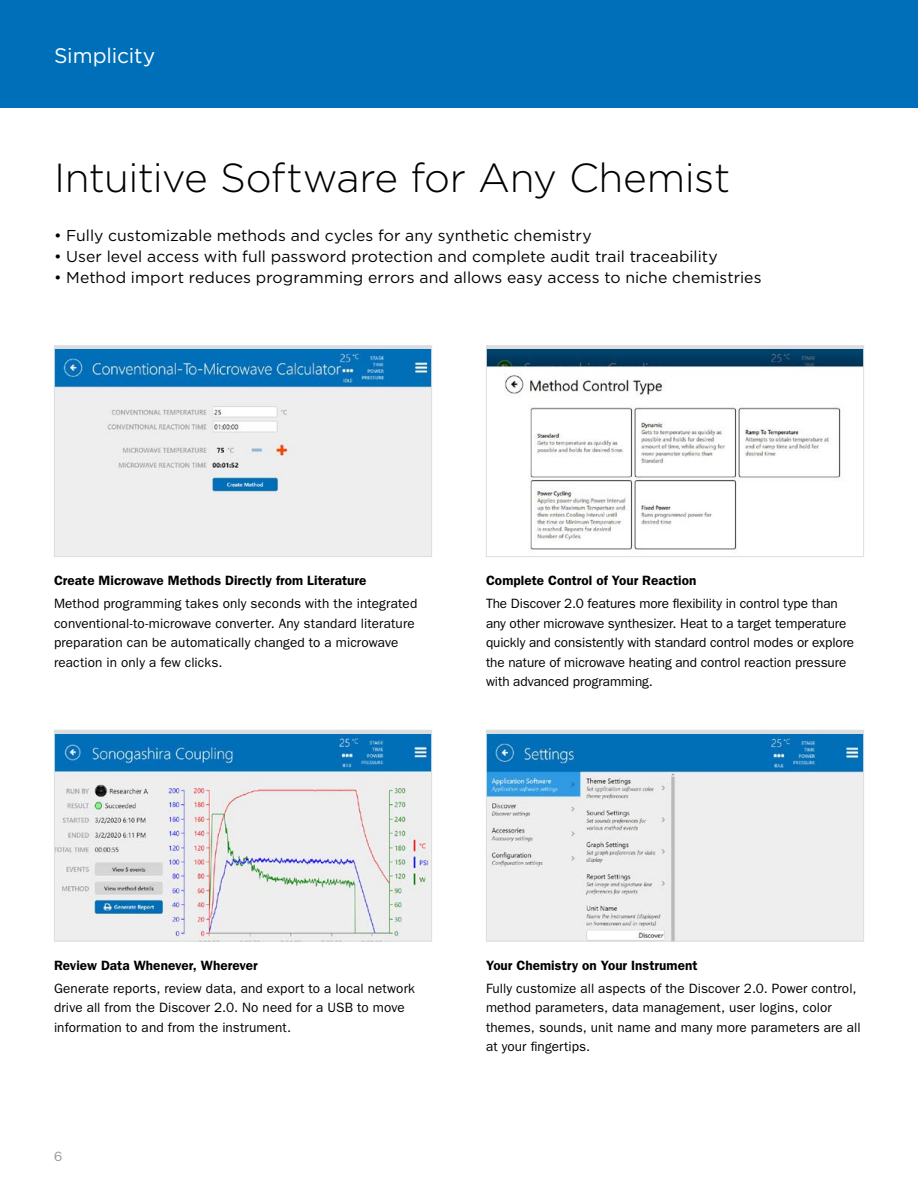
<style>
.page{position:relative;width:918px;height:1188px;background:#fff}
.page>*{position:absolute;margin:0;border:0;box-sizing:border-box;transform-origin:0 0}
.Subject_Headline{font:300 40.5px "Gotham HTF";letter-spacing:-.015em;color:#000}
.Page_Header__blue_ba{font:21px "Gotham HTF";letter-spacing:-.005em;color:#fff}
.Blue_Bullet_List__Go{font:15.75px "Gotham HTF";letter-spacing:.005em;color:#000}
.Paragraph_Copy{font:13.5px/19.5px "ITC Franklin Gothic Std";letter-spacing:.01em;color:#000}
.Paragraph_Header{font:13.5px/19.5px "ITC Franklin Gothic Std";letter-spacing:-.005em;color:#000}
.Paragraph_Header-2{font:600 13.5px "ITC Franklin Gothic Std";letter-spacing:.005em;color:#000}
.t1{font:13.5px "ITC Franklin Gothic Std";color:#939598}
</style>
<div class="page">
<img style="left:56px;top:350px;width:374px;height:205px">
<div style="left:54px;top:345px;width:378px;height:212px;border:1px solid #dcddde"></div>
<img style="left:56px;top:734px;width:374px;height:206px">
<div style="left:54px;top:730px;width:378px;height:212px;border:1px solid #dcddde"></div>
<img style="left:488px;top:350px;width:374px;height:200px">
<div style="left:486px;top:345px;width:378px;height:212px;border:1px solid #dcddde"></div>
<img style="left:488px;top:734px;width:374px;height:206px">
<div style="left:486px;top:730px;width:378px;height:212px;border:1px solid #dcddde"></div>
<div style="left:0;top:0;width:918px;height:108px;background:#006fba"></div>
<p class="Page_Header__blue_ba" style="left:54px;top:44px;width:103px">Simplicity</p>
<p class="Subject_Headline" style="left:54px;top:155px;width:678px">Intuitive Software for Any Chemist</p>
<p class="Blue_Bullet_List__Go" style="left:54px;top:227px;width:539px">• Fully customizable methods and cycles for any synthetic chemistry</p>
<p class="Blue_Bullet_List__Go" style="left:54px;top:248px;width:665px">• User level access with full password protection and complete audit trail traceability</p>
<p class="Blue_Bullet_List__Go" style="left:54px;top:269px;width:709px">• Method import reduces programming errors and allows easy access to niche chemistries</p>
<p class="Paragraph_Header-2" style="left:54px;top:573px;width:314px">Create Microwave Methods Directly from Literature</p>
<p class="Paragraph_Copy" style="left:54px;top:594px;width:365px">Method programming takes only seconds with the integrated conventional-to-microwave converter. Any standard literature preparation can be automatically changed to a microwave reaction in only a few clicks.</p>
<p class="Paragraph_Header-2" style="left:486px;top:573px;width:212px">Complete Control of Your Reaction</p>
<p class="Paragraph_Header" style="left:486px;top:594px;width:370px">The Discover 2.0 features more flexibility in control type than any other microwave synthesizer. Heat to a target temperature quickly and consistently with standard control modes or explore the nature of microwave heating and control reaction pressure with advanced programming.</p>
<p class="Paragraph_Header-2" style="left:54px;top:957px;width:205px">Review Data Whenever, Wherever</p>
<p class="Paragraph_Copy" style="left:54px;top:978px;width:362px">Generate reports, review data, and export to a local network drive all from the Discover 2.0. No need for a USB to move information to and from the instrument.</p>
<p class="t1" style="left:54px;top:1149px;width:10px">6</p>
<p class="Paragraph_Header-2" style="left:486px;top:957px;width:213px">Your Chemistry on Your Instrument</p>
<p class="Paragraph_Copy" style="left:486px;top:978px;width:376px">Fully customize all aspects of the Discover 2.0. Power control, method parameters, data management, user logins, color themes, sounds, unit name and many more parameters are all at your fingertips.</p>
</div>
